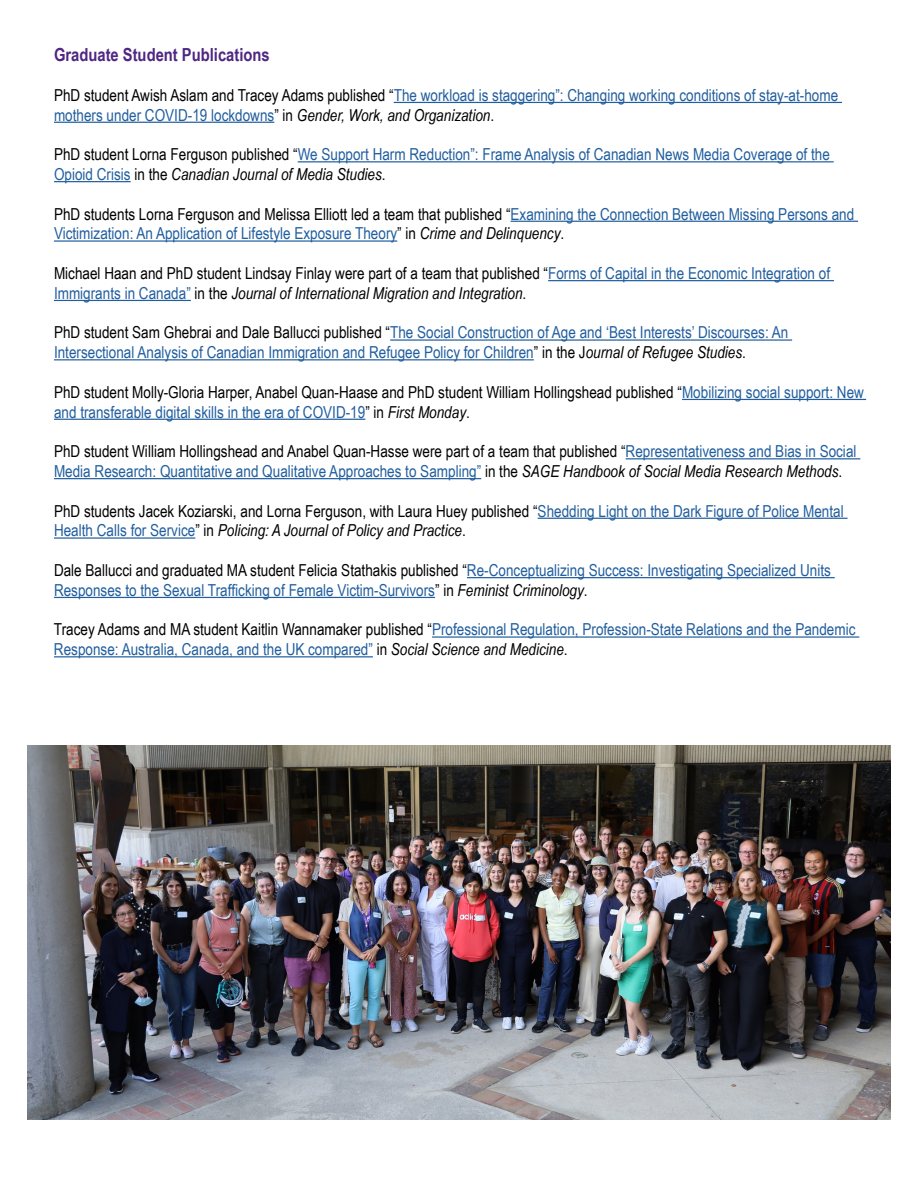
<style>
.page{position:relative;width:918px;height:1188px;background:#fff}
.page>*{position:absolute;margin:0;border:0;box-sizing:border-box;transform-origin:0 0}
.t1{font:700 18px "Arial Narrow";color:#4f2683}
.t2{font:16.5px/19.8px "Arial Narrow";color:#215e9e}
.t3{font:16.5px/19.8px "Arial Narrow";color:#000}
.s1{color:#000}
.s2{font-style:italic;color:#000}
.s3{color:#215e9e}
.s4{font-style:italic}
</style>
<div class="page">
<hr style="left:394px;top:102px;width:448px;height:1px;background:#215e9e">
<hr style="left:54px;top:122px;width:220px;height:1px;background:#215e9e">
<hr style="left:298px;top:161px;width:536px;height:1px;background:#215e9e">
<hr style="left:54px;top:181px;width:77px;height:1px;background:#215e9e">
<hr style="left:511px;top:221px;width:347px;height:1px;background:#215e9e">
<hr style="left:54px;top:240px;width:343px;height:2px;background:#215e9e">
<hr style="left:548px;top:280px;width:286px;height:1px;background:#215e9e">
<hr style="left:54px;top:300px;width:137px;height:1px;background:#215e9e">
<hr style="left:390px;top:339px;width:402px;height:2px;background:#215e9e">
<hr style="left:54px;top:359px;width:480px;height:1px;background:#215e9e">
<hr style="left:682px;top:399px;width:184px;height:1px;background:#215e9e">
<hr style="left:54px;top:419px;width:311px;height:1px;background:#215e9e">
<hr style="left:626px;top:458px;width:234px;height:1px;background:#215e9e">
<hr style="left:54px;top:478px;width:427px;height:1px;background:#215e9e">
<hr style="left:538px;top:518px;width:310px;height:1px;background:#215e9e">
<hr style="left:54px;top:537px;width:141px;height:2px;background:#215e9e">
<hr style="left:467px;top:577px;width:368px;height:1px;background:#215e9e">
<hr style="left:54px;top:597px;width:381px;height:1px;background:#215e9e">
<hr style="left:432px;top:636px;width:427px;height:2px;background:#215e9e">
<hr style="left:54px;top:656px;width:319px;height:1px;background:#215e9e">
<img style="left:28px;top:746px;width:862px;height:373px">
<p class="t1" style="left:54px;top:41px;width:217px">Graduate Student Publications</p>
<p class="t2" style="left:54px;top:84px;width:786px"><span class="s1">PhD student Awish Aslam and Tracey Adams published “</span>The workload is staggering”: Changing working conditions of stay-at-home mothers under COVID-19 lockdowns<span class="s1">” in</span> <span class="s2">Gender, Work, and Organization</span><span class="s1">.</span></p>
<p class="t2" style="left:54px;top:144px;width:777px"><span class="s1">PhD student Lorna Ferguson published “</span>We Support Harm Reduction”: Frame Analysis of Canadian News Media Coverage of the<br>Opioid Crisis <span class="s1">in the</span> <span class="s2">Canadian Journal of Media Studies</span><span class="s1">.</span></p>
<p class="t2" style="left:54px;top:203px;width:802px"><span class="s1">PhD students Lorna Ferguson and Melissa Elliott led a team that published “</span>Examining the Connection Between Missing Persons and<br>Victimization: An Application of Lifestyle Exposure Theory<span class="s1">” in</span> <span class="s2">Crime and Delinquency</span><span class="s1">.</span></p>
<p class="t3" style="left:54px;top:263px;width:778px">Michael Haan and PhD student Lindsay Finlay were part of a team that published “<span class="s3">Forms of Capital in the Economic Integration of<br>Immigrants in Canada”</span> in the <span class="s4">Journal of International Migration and Integration</span>.</p>
<p class="t2" style="left:54px;top:322px;width:736px"><span class="s1">PhD student Sam Ghebrai and Dale Ballucci published “</span>The Social Construction of Age and ‘Best Interests’ Discourses: An<br>Intersectional Analysis of Canadian Immigration and Refugee Policy for Children<span class="s1">” in the J</span><span class="s2">ournal of Refugee Studies</span><span class="s1">.</span></p>
<p class="t3" style="left:54px;top:381px;width:811px">PhD student Molly-Gloria Harper, Anabel Quan-Haase and PhD student William Hollingshead published “<span class="s3">Mobilizing social support: New and transferable digital skills in the era of COVID-19</span>” in <span class="s4">First Monday</span>.</p>
<p class="t2" style="left:54px;top:441px;width:804px"><span class="s1">PhD student William Hollingshead and Anabel Quan-Hasse were part of a team that published “</span>Representativeness and Bias in Social<br>Media Research: Quantitative and Qualitative Approaches to Sampling” <span class="s1">in the</span> <span class="s2">SAGE Handbook of Social Media Research Methods</span><span class="s1">.</span></p>
<p class="t3" style="left:54px;top:500px;width:791px">PhD students Jacek Koziarski, and Lorna Ferguson, with Laura Huey published “<span class="s3">Shedding Light on the Dark Figure of Police Mental<br>Health Calls for Service</span>” in <span class="s4">Policing: A Journal of Policy and Practice</span>.</p>
<p class="t2" style="left:54px;top:560px;width:778px"><span class="s1">Dale Ballucci and graduated MA student Felicia Stathakis published “</span>Re-Conceptualizing Success: Investigating Specialized Units<br>Responses to the Sexual Trafficking of Female Victim-Survivors<span class="s1">” in</span> <span class="s2">Feminist Criminology</span><span class="s1">.</span></p>
<p class="t2" style="left:54px;top:619px;width:803px"><span class="s1">Tracey Adams and MA student Kaitlin Wannamaker published “</span>Professional Regulation, Profession-State Relations and the Pandemic<br>Response: Australia, Canada, and the UK compared” <span class="s1">in</span> <span class="s2">Social Science and Medicine</span><span class="s1">.</span></p>
</div>
